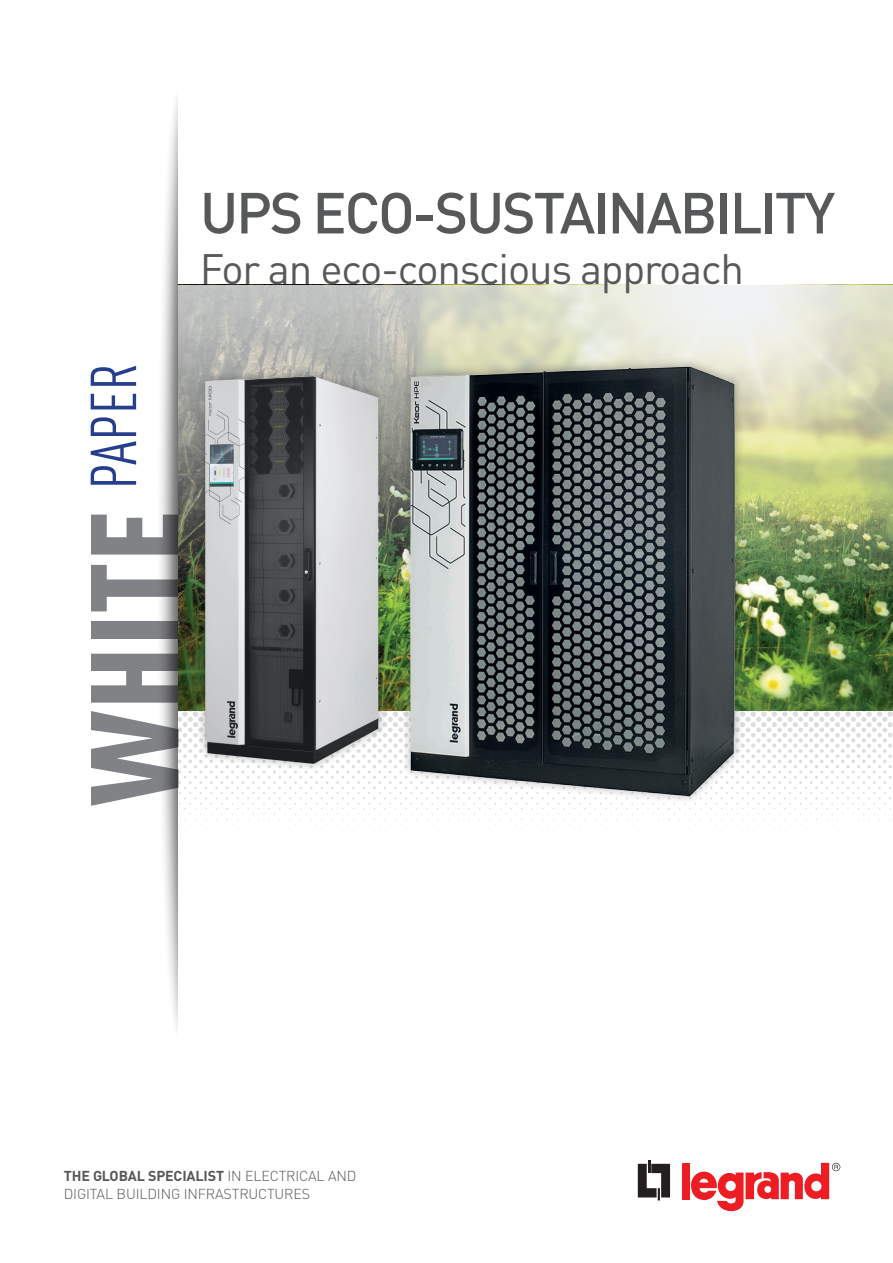
<style>
.page{position:relative;width:893px;height:1263px;background:#fff}
.page>*{position:absolute;margin:0;border:0;box-sizing:border-box;transform-origin:0 0}
.t1{font:900 condensed 123px "DIN Pro";letter-spacing:.01em;color:#808285}
.t2{font:500 57px "DIN Pro";letter-spacing:-.04em;color:#57585a}
.t3{font:42px "DIN Pro";letter-spacing:-.03em;color:#57585a}
.t4{font:300 14.25px/18px "DIN Pro";letter-spacing:-.01em;color:#57585a}
.s1{font-weight:700}
</style>
<div class="page">
<div style="left:156px;top:73px;width:84px;height:980px;background:#231f20;opacity:.75"></div>
<div style="left:179px;top:0;width:128px;height:1263px;background:#fff"></div>
<svg style="left:638px;top:1161px;width:32px;height:39px"></svg>
<div style="left:682px;top:1163px;width:8px;height:36px;background:#ee1d23"></div>
<svg style="left:691px;top:1163px;width:149px;height:48px"></svg>
<svg style="left:179px;top:710px;width:714px;height:115px"></svg>
<img style="left:179px;top:604px;width:714px;height:106px">
<img style="left:179px;top:285px;width:714px;height:319px">
<div style="left:401px;top:357px;width:344px;height:448px;background:#231f20;opacity:.35"></div>
<img style="left:395px;top:365px;width:354px;height:431px">
<div style="left:196px;top:367px;width:191px;height:405px;background:#231f20;opacity:.35"></div>
<img style="left:205px;top:376px;width:173px;height:388px">
<h2 class="t2" style="left:200px;top:174px;width:637px">UPS ECO-SUSTAINABILITY</h2>
<h3 class="t3" style="left:200px;top:240px;width:546px">For an eco-conscious approach</h3>
<h1 class="t1" style="left:58px;top:806px;width:445px;rotate:-90deg">WHITE <sup>PAPER</sup></h1>
<p class="t4" style="left:64px;top:1166px;width:294px"><span class="s1">THE GLOBAL SPECIALIST</span> IN ELECTRICAL AND<br>DIGITAL BUILDING INFRASTRUCTURES</p>
</div>
